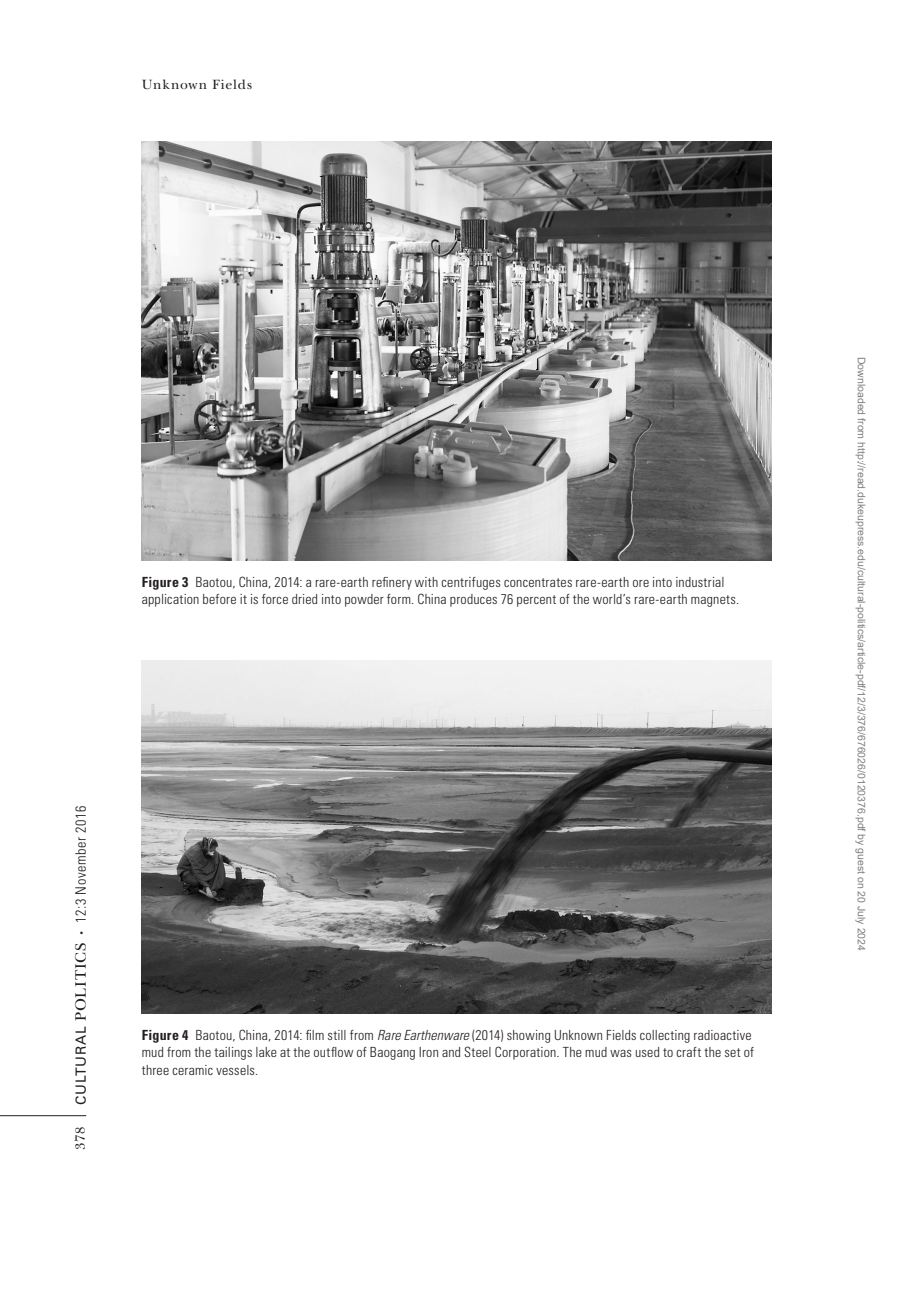
<style>
.page{position:relative;width:898px;height:1292px;background:#fff}
.page>*{position:absolute;margin:0;border:0;box-sizing:border-box;transform-origin:0 0}
.t1{font:300 condensed 14.35px "Univers LT Std";letter-spacing:.045em;color:#231f20}
.t2{font:300 condensed 14px/17.5px "Univers LT Std";letter-spacing:.015em;color:#231f20}
.t3{font:14px "New Baskerville Std";letter-spacing:.06em;color:#231f20}
.t4{font:14px "Univers LT Std";letter-spacing:.045em;color:#231f20}
.t5{font:10.5px "Arial";color:#808080}
.s1{font-weight:700}
.s2{font-size:7px}
.s3{font-family:"New Baskerville Std";font-size:15.75px}
.s4{font-style:italic}
</style>
<div class="page">
<hr style="left:0;top:1115px;width:86px;height:1px;background:#231f20">
<img style="left:142px;top:142px;width:630px;height:419px">
<img style="left:142px;top:660px;width:630px;height:354px">
<p class="t3" style="left:142px;top:76px;width:112px">Unknown Fields</p>
<p class="t2" style="left:142px;top:573px;width:599px"><span class="s1">Figure 3</span> Baotou, China, 2014: a rare-earth refinery with centrifuges concentrates rare-earth ore into industrial application before it is force dried into powder form. China produces 76 percent of the world’s rare-earth magnets.</p>
<p class="t1" style="left:72px;top:934px;width:130px;rotate:-90deg"><span class="s2">•</span> 12:3 November 2016</p>
<p class="t4" style="left:73px;top:1104px;width:163px;rotate:-90deg">CULTURAL <span class="s3">POLITICS</span></p>
<p class="t3" style="left:72px;top:1150px;width:25px;rotate:-90deg">378</p>
<p class="t2" style="left:142px;top:1026px;width:614px"><span class="s1">Figure 4</span> Baotou, China, 2014: film still from <span class="s4">Rare Earthenware</span> (2014) showing Unknown Fields collecting radioactive mud from the tailings lake at the outflow of Baogang Iron and Steel Corporation. The mud was used to craft the set of three ceramic vessels.</p>
<p class="t5" style="left:865px;top:357px;width:595px;rotate:90deg">Downloaded from http://read.dukeupress.edu/cultural-politics/article-pdf/12/3/376/676026/0120376.pdf by guest on 20 July 2024</p>
</div>
